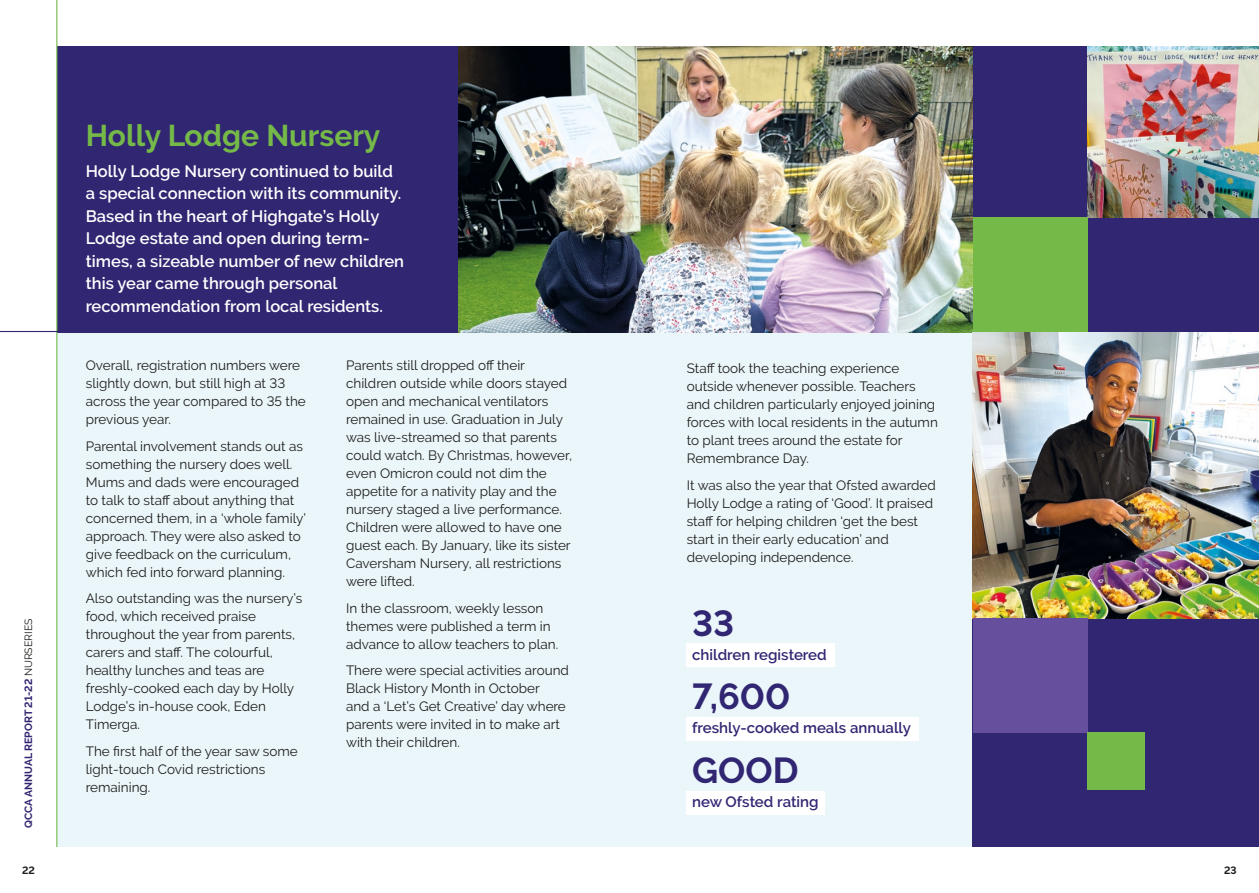
<style>
.page{position:relative;width:1259px;height:893px;background:#fff}
.page>*{position:absolute;margin:0;border:0;box-sizing:border-box;transform-origin:0 0}
.Stat_Large_Number{font:700 36px "Raleway";color:#312672}
.t1{font:700 30px "Raleway";color:#75b948}
.Intro{font:600 16.5px/22.5px "Raleway";color:#fff}
.Stat_small_text{font:600 15px "Raleway";color:#312672}
.Body_Copy{font:13.5px/18px "Raleway";color:#1d1d1b}
.t2{font:700 10.5px "Raleway";color:#312672}
.t3{font:700 10.5px "Raleway";color:#1d1d1b}
.s1{font-weight:400;color:#1d1d1b}
</style>
<div class="page">
<div style="left:57px;top:46px;width:1144px;height:801px;background:#ebf6fa"></div>
<div style="left:973px;top:46px;width:286px;height:801px;background:#312672"></div>
<img style="left:458px;top:46px;width:515px;height:286px">
<img style="left:973px;top:332px;width:286px;height:286px">
<div style="left:57px;top:46px;width:401px;height:286px;background:#312672"></div>
<div style="left:973px;top:218px;width:114px;height:114px;background:#75b948"></div>
<div style="left:973px;top:618px;width:114px;height:114px;background:#664f9c"></div>
<div style="left:1087px;top:732px;width:57px;height:58px;background:#75b948"></div>
<img style="left:1087px;top:46px;width:172px;height:172px">
<hr style="left:56px;top:0;width:1px;height:847px;background:#75b948">
<hr style="left:0;top:331px;width:458px;height:1px;background:#312672">
<div style="left:686px;top:643px;width:148px;height:23px;background:#fff"></div>
<div style="left:686px;top:791px;width:139px;height:23px;background:#fff"></div>
<div style="left:686px;top:717px;width:233px;height:23px;background:#fff"></div>
<h4 class="t2" style="left:22px;top:828px;width:211px;rotate:-90deg">QCCA ANNUAL REPORT 21-22 <span class="s1">NURSERIES</span></h4>
<h2 class="t1" style="left:86px;top:118px;width:296px">Holly Lodge Nursery</h2>
<p class="Intro" style="left:86px;top:160px;width:320px">Holly Lodge Nursery continued to build a special connection with its community.<br>Based in the heart of Highgate’s Holly Lodge estate and open during term&shy;times, a sizeable number of new children this year came through personal recommendation from local residents.</p>
<p class="Body_Copy" style="left:86px;top:356px;width:221px">Overall, registration numbers were slightly down, but still high at 33 across the year compared to 35 the previous year.</p>
<p class="Body_Copy" style="left:86px;top:437px;width:222px">Parental involvement stands out as something the nursery does well.<br>Mums and dads were encouraged to talk to staff about anything that concerned them, in a ‘whole family’ approach. They were also asked to give feedback on the curriculum, which fed into forward planning.</p>
<p class="Body_Copy" style="left:86px;top:589px;width:218px">Also outstanding was the nursery’s food, which received praise throughout the year from parents, carers and staff. The colourful, healthy lunches and teas are freshly-cooked each day by Holly<br>Lodge’s in-house cook, Eden<br>Timerga.</p>
<p class="Body_Copy" style="left:86px;top:742px;width:213px">The first half of the year saw some light-touch Covid restrictions remaining.</p>
<p class="Body_Copy" style="left:346px;top:356px;width:228px">Parents still dropped off their children outside while doors stayed open and mechanical ventilators remained in use. Graduation in July was live-streamed so that parents could watch. By Christmas, however, even Omicron could not dim the appetite for a nativity play and the nursery staged a live performance.<br>Children were allowed to have one guest each. By January, like its sister Caversham Nursery, all restrictions were lifted.</p>
<p class="Body_Copy" style="left:346px;top:599px;width:214px">In the classroom, weekly lesson themes were published a term in advance to allow teachers to plan.</p>
<p class="Body_Copy" style="left:346px;top:661px;width:224px">There were special activities around<br>Black History Month in October<br>and a ‘Let’s Get Creative’ day where parents were invited in to make art with their children.</p>
<p class="Body_Copy" style="left:686px;top:360px;width:253px">Staff took the teaching experience outside whenever possible. Teachers and children particularly enjoyed joining forces with local residents in the autumn to plant trees around the estate for Remembrance Day.</p>
<p class="Body_Copy" style="left:686px;top:476px;width:251px">It was also the year that Ofsted awarded Holly Lodge a rating of ‘Good’. It praised staff for helping children ‘get the best start in their early education’ and developing independence.</p>
<p class="Stat_Large_Number" style="left:692px;top:603px;width:44px">33</p>
<p class="Stat_small_text" style="left:692px;top:646px;width:136px">children registered</p>
<p class="Stat_Large_Number" style="left:692px;top:676px;width:100px">7,600</p>
<p class="Stat_small_text" style="left:692px;top:719px;width:220px">freshly-cooked meals annually</p>
<p class="Stat_Large_Number" style="left:692px;top:750px;width:108px">GOOD</p>
<p class="Stat_small_text" style="left:692px;top:793px;width:128px">new Ofsted rating</p>
<p class="t3" style="left:22px;top:864px;width:14px">22</p>
<p class="t3" style="left:1224px;top:864px;width:14px">23</p>
</div>
